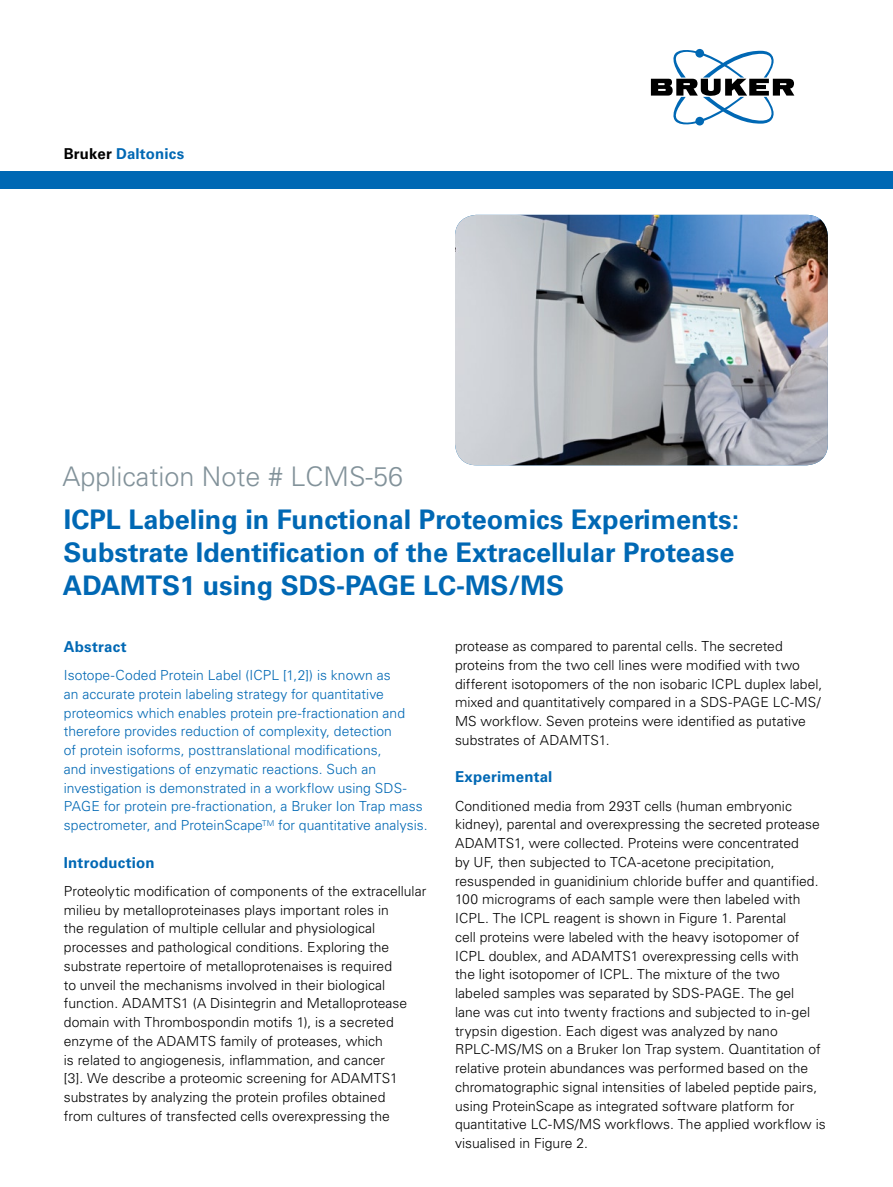
<style>
.page{position:relative;width:893px;height:1187px;background:#fff}
.page>*{position:absolute;margin:0;border:0;box-sizing:border-box;transform-origin:0 0}
.t1{font:700 27px/33px "Univers LT Std";color:#0068b4}
.t2{font:300 27px "Univers LT Std";color:#82929a}
.t3{font:700 15px "Univers LT Std";letter-spacing:.015em;color:#0068b4}
.t4{font:300 13.8px/18.8px "Univers LT Std";color:#000}
.t5{font:300 13.8px/18.8px "Univers LT Std";color:#0068b4}
.s1{color:#000}
</style>
<div class="page">
<div style="left:0;top:171px;width:893px;height:17px;background:#0068b4"></div>
<svg style="left:651px;top:49px;width:143px;height:76px"></svg>
<img style="left:455px;top:215px;width:373px;height:250px">
<p class="t3" style="left:64px;top:145px;width:122px"><span class="s1">Bruker</span> Daltonics</p>
<h1 class="t2" style="left:62px;top:460px;width:342px">Application Note # LCMS-56</h1>
<h1 class="t1" style="left:63px;top:503px;width:678px">ICPL Labeling in Functional Proteomics Experiments:<br>Substrate Identification of the Extracellular Protease<br>ADAMTS1 using SDS-PAGE LC-MS/MS</h1>
<p class="t3" style="left:64px;top:637px;width:64px">Abstract</p>
<p class="t5" style="left:64px;top:665px;width:365px">Isotope-Coded Protein Label (ICPL [1,2]) is known as<br>an accurate protein labeling strategy for quantitative proteomics which enables protein pre-fractionation and therefore provides reduction of complexity, detection<br>of protein isoforms, posttranslational modifications,<br>and investigations of enzymatic reactions. Such an investigation is demonstrated in a workflow using SDS-PAGE for protein pre-fractionation, a Bruker Ion Trap mass spectrometer, and ProteinScape<sup>TM</sup> for quantitative analysis.</p>
<p class="t3" style="left:64px;top:853px;width:92px">Introduction</p>
<p class="t4" style="left:64px;top:881px;width:364px">Proteolytic modification of components of the extracellular milieu by metalloproteinases plays important roles in<br>the regulation of multiple cellular and physiological processes and pathological conditions. Exploring the substrate repertoire of metalloprotenaises is required<br>to unveil the mechanisms involved in their biological function. ADAMTS1 (A Disintegrin and Metalloprotease domain with Thrombospondin motifs 1), is a secreted enzyme of the ADAMTS family of proteases, which<br>is related to angiogenesis, inflammation, and cancer<br>[3]. We describe a proteomic screening for ADAMTS1 substrates by analyzing the protein profiles obtained<br>from cultures of transfected cells overexpressing the</p>
<p class="t4" style="left:455px;top:636px;width:369px">protease as compared to parental cells. The secreted proteins from the two cell lines were modified with two different isotopomers of the non isobaric ICPL duplex label, mixed and quantitatively compared in a SDS-PAGE LC-MS/ MS workflow. Seven proteins were identified as putative substrates of ADAMTS1.</p>
<p class="t3" style="left:455px;top:768px;width:99px">Experimental</p>
<p class="t4" style="left:455px;top:796px;width:372px">Conditioned media from 293T cells (human embryonic kidney), parental and overexpressing the secreted protease ADAMTS1, were collected. Proteins were concentrated<br>by UF, then subjected to TCA-acetone precipitation, resuspended in guanidinium chloride buffer and quantified.<br>100 micrograms of each sample were then labeled with ICPL. The ICPL reagent is shown in Figure 1. Parental<br>cell proteins were labeled with the heavy isotopomer of ICPL doublex, and ADAMTS1 overexpressing cells with<br>the light isotopomer of ICPL. The mixture of the two labeled samples was separated by SDS-PAGE. The gel<br>lane was cut into twenty fractions and subjected to in-gel trypsin digestion. Each digest was analyzed by nano RPLC-MS/MS on a Bruker Ion Trap system. Quantitation of relative protein abundances was performed based on the chromatographic signal intensities of labeled peptide pairs, using ProteinScape as integrated software platform for quantitative LC-MS/MS workflows. The applied workflow is visualised in Figure 2.</p>
</div>
